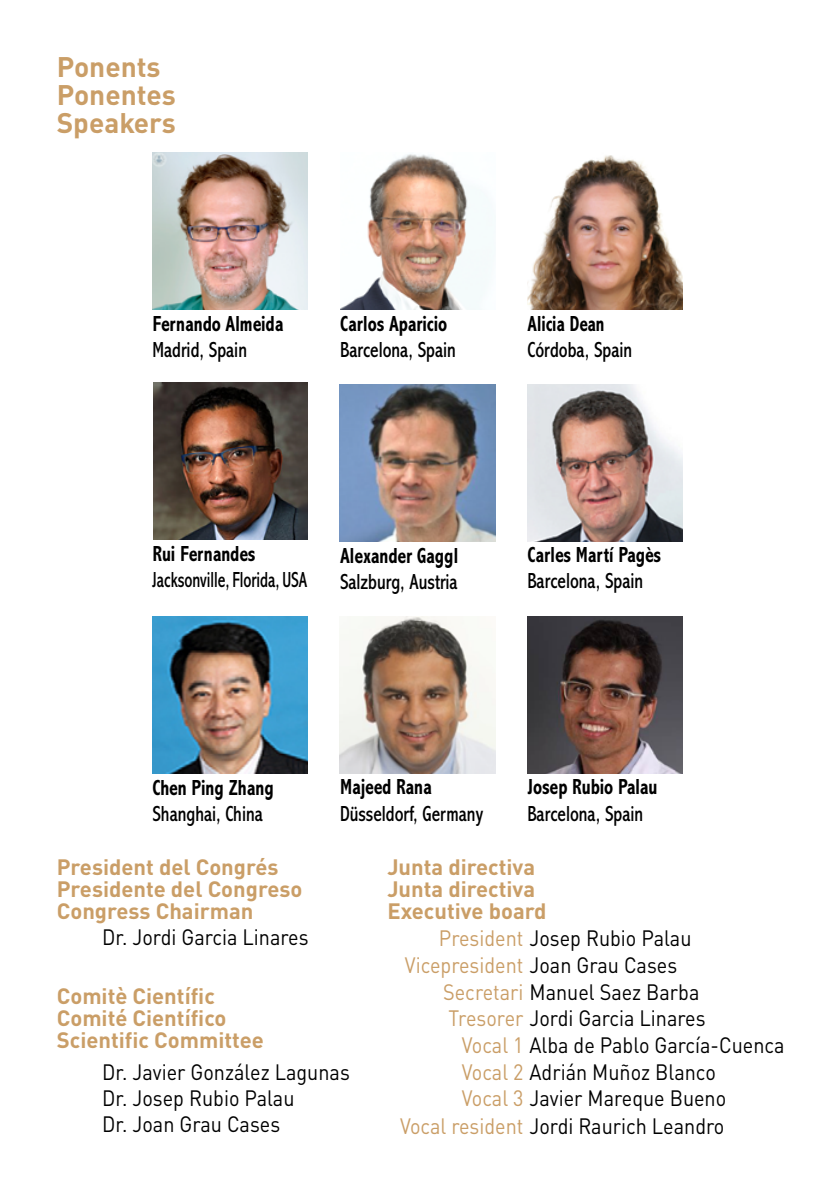
<style>
.page{position:relative;width:840px;height:1191px;background:#fff}
.page>*{position:absolute;margin:0;border:0;box-sizing:border-box;transform-origin:0 0}
.t1{font:700 28px/28px "DIN Pro";color:#ca9e67}
.t2{font:22px/26px "DIN Pro";color:#000;scale:.9 1}
.t3{font:700 22px/22px "DIN Pro";color:#ca9e67}
.t4{font:condensed 22px "Abadi";color:#000;scale:.88 1}
.t5{font:700 condensed 22px "Abadi";color:#000;scale:.88 1}
.t6{font:22px "DIN Pro";color:#ca9e67;scale:.9 1}
.t7{font:condensed 22px "Abadi";color:#000;scale:.8 1}
.t8{font:700 condensed 22px "Abadi";color:#000;scale:.85 1}
.s1{color:#ca9e67}
.s2{color:#000}
</style>
<div class="page">
<img style="left:339px;top:616px;width:156px;height:157px">
<img style="left:527px;top:616px;width:155px;height:157px">
<img style="left:527px;top:155px;width:155px;height:154px">
<img style="left:152px;top:153px;width:155px;height:156px">
<img style="left:340px;top:154px;width:151px;height:155px">
<img style="left:153px;top:382px;width:154px;height:157px">
<img style="left:152px;top:616px;width:155px;height:157px">
<img style="left:527px;top:384px;width:155px;height:157px">
<img style="left:339px;top:384px;width:156px;height:157px">
<p class="t1" style="left:57px;top:49px;width:121px">Ponents<br>Ponentes<br>Speakers</p>
<p class="t5" style="left:152px;top:311px;width:150px">Fernando Almeida</p>
<p class="t4" style="left:152px;top:338px;width:109px">Madrid, Spain</p>
<p class="t5" style="left:340px;top:311px;width:123px">Carlos Aparicio</p>
<p class="t4" style="left:340px;top:338px;width:133px">Barcelona, Spain</p>
<p class="t8" style="left:527px;top:311px;width:92px">Alicia Dean</p>
<p class="t4" style="left:527px;top:338px;width:120px">Córdoba, Spain</p>
<p class="t5" style="left:152px;top:541px;width:118px">Rui Fernandes</p>
<p class="t7" style="left:152px;top:568px;width:195px">Jacksonville, Florida, USA</p>
<p class="t5" style="left:340px;top:543px;width:136px">Alexander Gaggl</p>
<p class="t4" style="left:340px;top:570px;width:135px">Salzburg, Austria</p>
<p class="t5" style="left:527px;top:542px;width:153px">Carles Martí Pagès</p>
<p class="t4" style="left:527px;top:569px;width:133px">Barcelona, Spain</p>
<p class="t5" style="left:152px;top:775px;width:139px">Chen Ping Zhang</p>
<p class="t4" style="left:152px;top:802px;width:127px">Shanghai, China</p>
<p class="t5" style="left:340px;top:775px;width:106px">Majeed Rana</p>
<p class="t4" style="left:340px;top:801px;width:164px">Düsseldorf, Germany</p>
<p class="t5" style="left:527px;top:775px;width:149px">Josep Rubio Palau</p>
<p class="t4" style="left:527px;top:801px;width:133px">Barcelona, Spain</p>
<p class="t3" style="left:57px;top:853px;width:247px">President del Congrés<br>Presidente del Congreso<br>Congress Chairman</p>
<p class="t2" style="left:102px;top:922px;width:231px">Dr. Jordi Garcia Linares</p>
<p class="t3" style="left:57px;top:982px;width:208px">Comitè Científic<br>Comité Científico<br>Scientific Committee</p>
<p class="t2" style="left:102px;top:1056px;width:276px">Dr. Javier González Lagunas<br>Dr. Josep Rubio Palau<br>Dr. Joan Grau Cases</p>
<p class="t3" style="left:387px;top:853px;width:160px">Junta directiva<br>Junta directiva<br>Executive board</p>
<p class="t2" style="left:438px;top:923px;width:282px"><span class="s1">President</span> Josep Rubio Palau</p>
<p class="t6" style="left:404px;top:947px;width:304px">Vicepresident <span class="s2">Joan Grau Cases</span></p>
<p class="t2" style="left:443px;top:976px;width:286px"><span class="s1">Secretari</span> Manuel Saez Barba</p>
<p class="t2" style="left:448px;top:1003px;width:287px"><span class="s1">Tresorer</span> Jordi Garcia Linares</p>
<p class="t2" style="left:461px;top:1029px;width:360px"><span class="s1">Vocal 1</span> Alba de Pablo García-Cuenca</p>
<p class="t2" style="left:461px;top:1056px;width:283px"><span class="s1">Vocal 2</span> Adrián Muñoz Blanco</p>
<p class="t2" style="left:461px;top:1083px;width:295px"><span class="s1">Vocal 3</span> Javier Mareque Bueno</p>
<p class="t2" style="left:400px;top:1110px;width:362px"><span class="s1">Vocal resident</span> Jordi Raurich Leandro</p>
</div>
